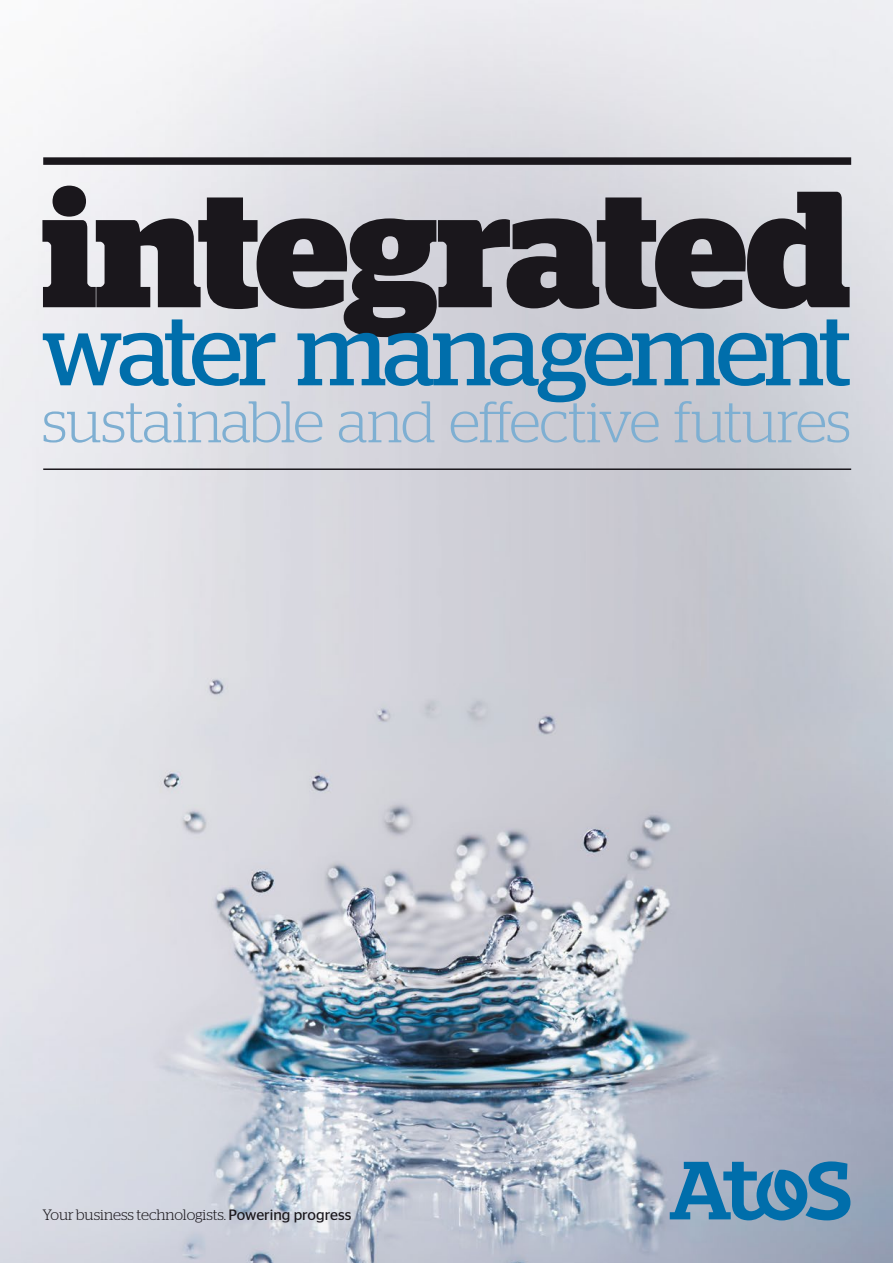
<style>
.page{position:relative;width:893px;height:1263px;background:#fff}
.page>*{position:absolute;margin:0;border:0;box-sizing:border-box;transform-origin:0 0}
.t1{font:700 165px "Stag";letter-spacing:-.02em;color:#1a171c}
.t2{font:99px "Stag";letter-spacing:-.04em;color:#006eab}
.t3{font:300 58.5px "Stag";letter-spacing:-.02em;color:#7eafd2}
.t4{font:300 15px "Stag";letter-spacing:-.005em;color:#1a171c}
.s1{font-family:"Stag Sans";font-weight:400}
</style>
<div class="page">
<img style="left:0;top:0;width:893px;height:1263px">
<div style="left:43px;top:157px;width:808px;height:8px;background:#1a171c"></div>
<hr style="left:43px;top:468px;width:808px;height:2px;background:#1a171c">
<svg style="left:670px;top:1161px;width:180px;height:59px;background:#4c8cb5"></svg>
<h1 class="t1" style="left:42px;top:153px;width:811px">integrated</h1>
<h2 class="t2" style="left:42px;top:293px;width:811px">water management</h2>
<h3 class="t3" style="left:42px;top:389px;width:811px">sustainable and effective futures</h3>
<p class="t4" style="left:43px;top:1207px;width:310px">Your business technologists. <span class="s1">Powering progress</span></p>
</div>
